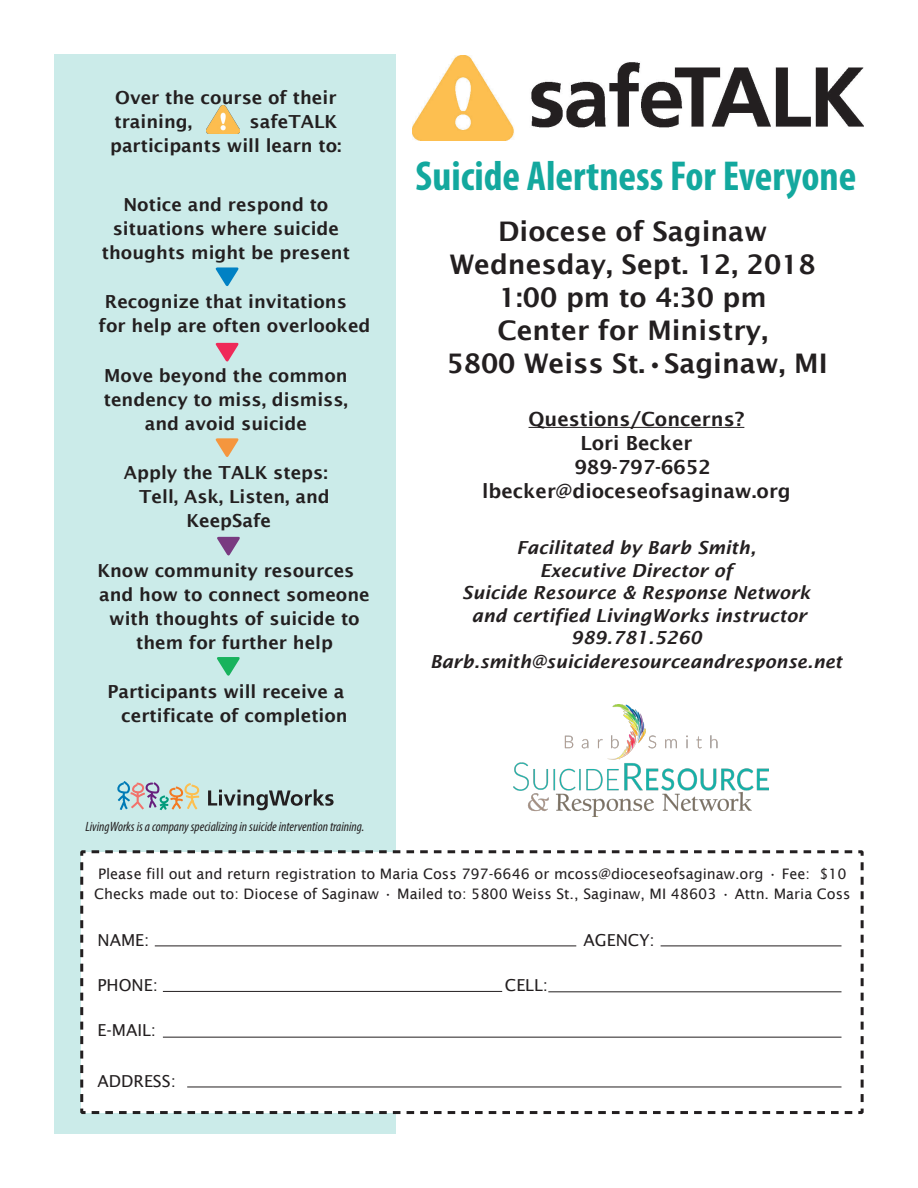
<style>
.page{position:relative;width:918px;height:1188px;background:#fff}
.page>*{position:absolute;margin:0;border:0;box-sizing:border-box;transform-origin:0 0}
.t1{font:700 condensed 42px "Myriad Pro";color:#13a89e}
.t2{font:600 27px/33px "Lucida Sans";color:#231f20;text-align:center}
.t3{font:600 19.5px "Lucida Sans";color:#231f20}
.t4{font:600 18px/24px "Lucida Sans";color:#231f20}
.t5{font:italic 600 18px/22.8px "Lucida Sans";color:#231f20;text-align:center}
.t6{font:16.5px "Lucida Sans";color:#231f20}
.t7{font:14.4px/19.5px "Lucida Sans";color:#231f20}
.t8{font:italic condensed 13.5px "Myriad Pro";color:#231f20}
</style>
<div class="page">
<hr style="left:529px;top:427px;width:215px;height:1px;background:#231f20">
<img style="left:413px;top:56px;width:451px;height:85px">
<div style="left:54px;top:54px;width:342px;height:1080px;background:#cbebe9"></div>
<img style="left:514px;top:704px;width:254px;height:112px">
<img style="left:207px;top:106px;width:32px;height:28px">
<svg style="left:215px;top:267px;width:24px;height:20px"></svg>
<svg style="left:215px;top:343px;width:24px;height:19px"></svg>
<svg style="left:215px;top:438px;width:24px;height:19px"></svg>
<svg style="left:217px;top:537px;width:23px;height:19px"></svg>
<svg style="left:217px;top:657px;width:23px;height:19px"></svg>
<svg style="left:208px;top:789px;width:126px;height:21px"></svg>
<svg style="left:117px;top:781px;width:82px;height:29px"></svg>
<svg style="left:80px;top:850px;width:784px;height:265px"></svg>
<hr style="left:155px;top:946px;width:421px;height:1px;background:#231f20">
<hr style="left:661px;top:946px;width:180px;height:1px;background:#231f20">
<hr style="left:548px;top:991px;width:294px;height:1px;background:#231f20">
<hr style="left:163px;top:991px;width:339px;height:1px;background:#231f20">
<hr style="left:163px;top:1037px;width:678px;height:1px;background:#231f20">
<hr style="left:187px;top:1087px;width:655px;height:1px;background:#231f20">
<p class="t4" style="left:114px;top:86px;width:224px">Over the course of their training,</p>
<p class="t4" style="left:110px;top:110px;width:233px;text-align:right">safeTALK<br>participants will learn to:</p>
<p class="t4" style="left:102px;top:192px;width:250px;text-align:center">Notice and respond to situations where suicide thoughts might be present</p>
<p class="t4" style="left:99px;top:290px;width:273px;text-indent:6px">Recognize that invitations for help are often overlooked</p>
<p class="t4" style="left:104px;top:363px;width:246px;text-align:center">Move beyond the common tendency to miss, dismiss, and avoid suicide</p>
<p class="t4" style="left:124px;top:461px;width:205px">Apply the TALK steps:</p>
<p class="t4" style="left:139px;top:485px;width:192px">Tell, Ask, Listen, and</p>
<p class="t4" style="left:186px;top:509px;width:86px">KeepSafe</p>
<p class="t4" style="left:97px;top:558px;width:259px">Know community resources</p>
<p class="t4" style="left:99px;top:582px;width:272px">and how to connect someone</p>
<p class="t4" style="left:109px;top:606px;width:252px">with thoughts of suicide to</p>
<p class="t4" style="left:136px;top:630px;width:199px">them for further help</p>
<p class="t4" style="left:107px;top:680px;width:242px;text-align:right">Participants will receive a certificate of completion</p>
<p class="t8" style="left:86px;top:818px;width:280px">LivingWorks is a company specializing in suicide intervention training.</p>
<h1 class="t1" style="left:416px;top:150px;width:442px">Suicide Alertness For Everyone</h1>
<h2 class="t2" style="left:447px;top:215px;width:383px">Diocese of Saginaw<br>Wednesday, Sept. 12, 2018<br>1:00 pm to 4:30 pm<br>Center for Ministry,<br>5800 Weiss St. • Saginaw, MI</h2>
<p class="t3" style="left:529px;top:407px;width:217px">Questions/Concerns?</p>
<p class="t3" style="left:581px;top:431px;width:113px">Lori Becker</p>
<p class="t3" style="left:575px;top:455px;width:138px">989-797-6652</p>
<p class="t3" style="left:482px;top:479px;width:310px">lbecker@dioceseofsaginaw.org</p>
<p class="t5" style="left:430px;top:537px;width:414px">Facilitated by Barb Smith,<br>Executive Director of<br>Suicide Resource &amp; Response Network<br>and certified LivingWorks instructor<br>989.781.5260<br>Barb.smith@suicideresourceandresponse.net</p>
<p class="t7" style="left:94px;top:864px;width:758px">Please fill out and return registration to Maria Coss 797-6646 or mcoss@dioceseofsaginaw.org • Fee: $10<br>Checks made out to: Diocese of Saginaw • Mailed to: 5800 Weiss St., Saginaw, MI 48603 • Attn. Maria Coss</p>
<p class="t6" style="left:98px;top:931px;width:53px">NAME:</p>
<p class="t6" style="left:584px;top:931px;width:73px">AGENCY:</p>
<p class="t6" style="left:98px;top:976px;width:62px">PHONE:</p>
<p class="t6" style="left:505px;top:976px;width:45px">CELL:</p>
<p class="t6" style="left:98px;top:1021px;width:60px">E-MAIL:</p>
<p class="t6" style="left:98px;top:1072px;width:80px">ADDRESS:</p>
</div>
